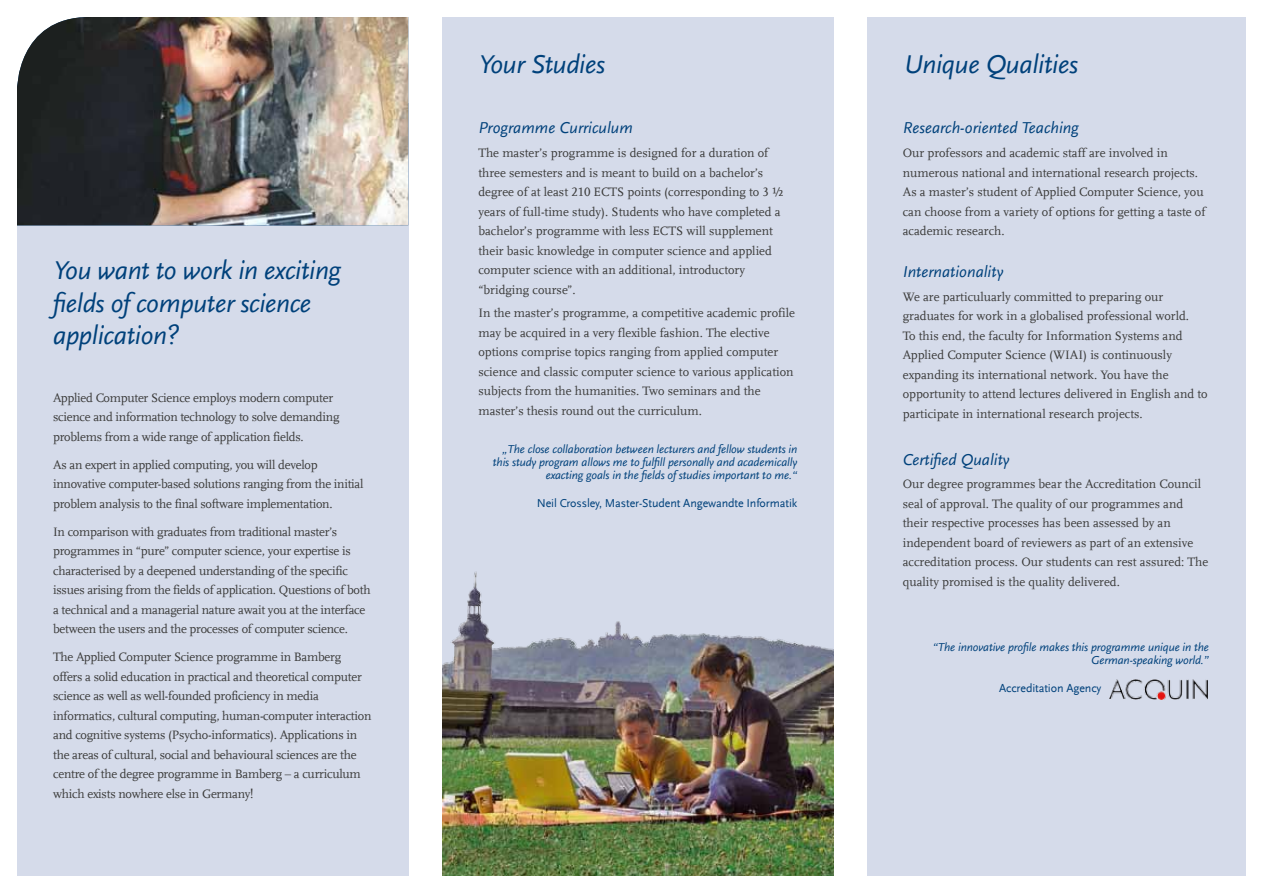
<style>
.page{position:relative;width:1263px;height:893px;background:#fff}
.page>*{position:absolute;margin:0;border:0;box-sizing:border-box;transform-origin:0 0}
.t1{font:italic 27px/32.4px "UB Scala Sans";letter-spacing:-.015em;color:#00417b}
.t2{font:italic 16.5px "UB Scala Sans";color:#00417b}
.t3{font:12.75px/19.5px "UB Scala";color:#3a3a39}
.t4{font:12.75px/19.5px "UB Scala";letter-spacing:-.02em;color:#3a3a39}
.t5{font:italic 12px/13.2px "UB Scala Sans";letter-spacing:-.01em;color:#00417b;text-align:right}
.t6{font:12px "UB Scala Sans";letter-spacing:-.01em;color:#00417b}
</style>
<div class="page">
<div style="left:867px;top:17px;width:379px;height:859px;background:#d5dbea"></div>
<div style="left:442px;top:17px;width:391px;height:859px;background:#d5dbea"></div>
<div style="left:17px;top:103px;width:391px;height:773px;background:#d5dbea"></div>
<img style="left:17px;top:17px;width:391px;height:208px">
<img style="left:1110px;top:679px;width:98px;height:21px">
<img style="left:442px;top:571px;width:391px;height:305px">
<h1 class="t1" style="left:53px;top:254px;width:289px">You want to work in exciting fields of computer science application?</h1>
<p class="t4" style="left:53px;top:388px;width:288px">Applied Computer Science employs modern computer science and information technology to solve demanding problems from a wide range of application fields.</p>
<p class="t4" style="left:53px;top:455px;width:312px">As an expert in applied computing, you will develop innovative computer-based solutions ranging from the initial problem analysis to the final software implementation.</p>
<p class="t4" style="left:53px;top:522px;width:319px">In comparison with graduates from traditional master’s programmes in “pure” computer science, your expertise is characterised by a deepened understanding of the specific issues arising from the fields of application. Questions of both a technical and a managerial nature await you at the interface between the users and the processes of computer science.</p>
<p class="t4" style="left:53px;top:647px;width:320px">The Applied Computer Science programme in Bamberg offers a solid education in practical and theoretical computer science as well as well-founded proficiency in media informatics, cultural computing, human-computer interaction and cognitive systems (Psycho-informatics). Applications in the areas of cultural, social and behavioural sciences are the centre of the degree programme in Bamberg – a curriculum which exists nowhere else in Germany!</p>
<h1 class="t1" style="left:478px;top:48px;width:128px">Your Studies</h1>
<p class="t2" style="left:478px;top:118px;width:156px">Programme Curriculum</p>
<p class="t3" style="left:478px;top:143px;width:306px">The master’s programme is designed for a duration of three semesters and is meant to build on a bachelor’s degree of at least 210 ECTS points (corresponding to 3 ½ years of full-time study). Students who have completed a bachelor’s programme with less ECTS will supplement their basic knowledge in computer science and applied computer science with an additional, introductory “bridging course”.</p>
<p class="t3" style="left:478px;top:303px;width:318px">In the master’s programme, a competitive academic profile may be acquired in a very flexible fashion. The elective options comprise topics ranging from applied computer science and classic computer science to various application subjects from the humanities. Two seminars and the master’s thesis round out the curriculum.</p>
<p class="t5" style="left:493px;top:442px;width:306px">„The close collaboration between lecturers and fellow students in this study program allows me to fulfill personally and academically exacting goals in the fields of studies important to me.“</p>
<p class="t6" style="left:537px;top:496px;width:262px">Neil Crossley, Master-Student Angewandte Informatik</p>
<h1 class="t1" style="left:904px;top:48px;width:176px">Unique Qualities</h1>
<p class="t2" style="left:903px;top:118px;width:177px">Research-oriented Teaching</p>
<p class="t3" style="left:903px;top:143px;width:304px">Our professors and academic staff are involved in numerous national and international research projects.<br>As a master’s student of Applied Computer Science, you can choose from a variety of options for getting a taste of academic research.</p>
<p class="t2" style="left:903px;top:262px;width:102px">Internationality</p>
<p class="t3" style="left:903px;top:287px;width:306px">We are particuluarly committed to preparing our graduates for work in a globalised professional world.<br>To this end, the faculty for Information Systems and Applied Computer Science (WIAI) is continuously expanding its international network. You have the opportunity to attend lectures delivered in English and to participate in international research projects.</p>
<p class="t2" style="left:903px;top:449px;width:108px">Certified Quality</p>
<p class="t3" style="left:903px;top:474px;width:307px">Our degree programmes bear the Accreditation Council seal of approval. The quality of our programmes and their respective processes has been assessed by an independent board of reviewers as part of an extensive accreditation process. Our students can rest assured: The quality promised is the quality delivered.</p>
<p class="t5" style="left:933px;top:640px;width:278px">“The innovative profile makes this programme unique in the<br>German-speaking world.”</p>
<p class="t6" style="left:999px;top:681px;width:104px">Accreditation Agency</p>
</div>
